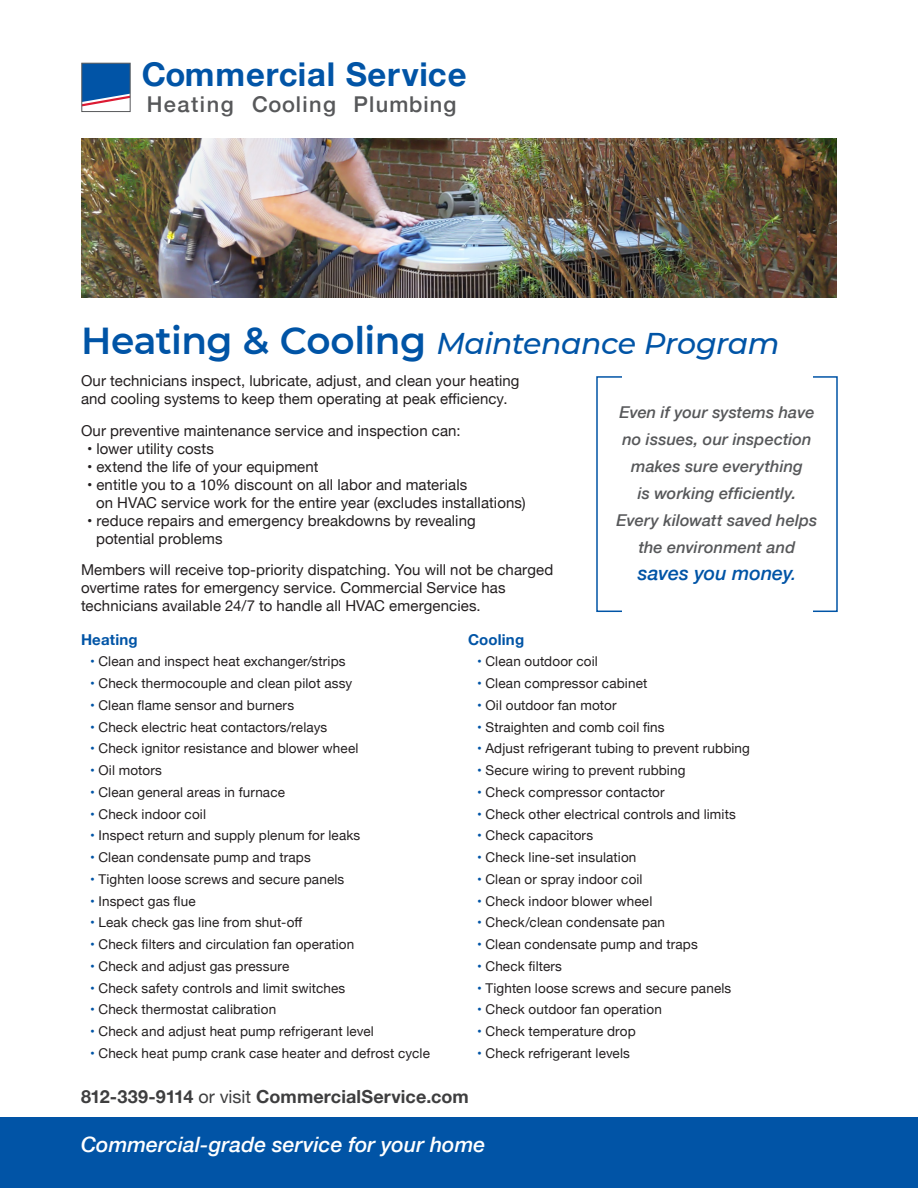
<style>
.page{position:relative;width:918px;height:1188px;background:#fff}
.page>*{position:absolute;margin:0;border:0;box-sizing:border-box;transform-origin:0 0}
.t1{font:700 32.7px "Helvetica Neue";letter-spacing:.025em;color:#0154a6}
.t2{font:italic 500 30px "Montserrat";letter-spacing:-.02em;color:#0054a6}
.t3{font:500 21.75px "Helvetica Neue";letter-spacing:.06em;color:#57585a}
.t4{font:italic 500 21.15px "Helvetica Neue";color:#fff}
.t5{font:italic 500 19.5px "Helvetica Neue";color:#0054a6}
.t6{font:700 18px "Helvetica Neue";letter-spacing:.005em;color:#3e3e3f}
.t7{font:italic 500 16.35px/27px "Helvetica Neue";letter-spacing:.005em;color:#57585a;text-align:center}
.t8{font:15px/18px "Helvetica Neue";letter-spacing:.005em;color:#231f20}
.t9{font:700 15px "Helvetica Neue";letter-spacing:.01em;color:#0154a6}
.t10{font:13.5px "Helvetica Neue";letter-spacing:.01em;color:#231f20}
.s1{font-weight:600;font-style:normal;font-size:37.5px}
.s2{color:#0154a6}
.s3{font-size:16.35px}
.s4{font-weight:400}
</style>
<div class="page">
<div style="left:0;top:1117px;width:918px;height:71px;background:#0154a6"></div>
<svg style="left:84px;top:65px;width:44px;height:41px;background:#3169ac"></svg>
<div style="left:82px;top:63px;width:48px;height:49px;border:1px solid #57585a"></div>
<img style="left:81px;top:138px;width:756px;height:160px">
<h1 class="t1" style="left:142px;top:49px;width:326px">Commercial Service</h1>
<h3 class="t3" style="left:147px;top:86px;width:311px">Heating Cooling Plumbing</h3>
<p class="t2" style="left:81px;top:322px;width:700px"><span class="s1">Heating &amp; Cooling</span> Maintenance Program</p>
<p class="t8" style="left:81px;top:373px;width:440px">Our technicians inspect, lubricate, adjust, and clean your heating and cooling systems to keep them operating at peak efficiency.</p>
<p class="t8" style="left:81px;top:422px;width:381px">Our preventive maintenance service and inspection can:</p>
<p class="t8" style="left:87px;top:440px;width:128px">• lower utility costs</p>
<p class="t8" style="left:87px;top:458px;width:233px">• extend the life of your equipment</p>
<p class="t8" style="left:96px;top:476px;width:431px;text-indent:-9px">• entitle you to a 10% discount on all labor and materials<br>on HVAC service work for the entire year (excludes installations)</p>
<p class="t8" style="left:96px;top:512px;width:381px;text-indent:-9px">• reduce repairs and emergency breakdowns by revealing potential problems</p>
<p class="t8" style="left:81px;top:562px;width:474px">Members will receive top‐priority dispatching. You will not be charged overtime rates for emergency service. Commercial Service has technicians available 24/7 to handle all HVAC emergencies.</p>
<p class="t9" style="left:468px;top:627px;width:58px">Cooling</p>
<p class="t10" style="left:477px;top:652px;width:122px"><span class="s2">•</span> Clean outdoor coil</p>
<p class="t10" style="left:477px;top:673px;width:172px"><span class="s2">•</span> Clean compressor cabinet</p>
<p class="t10" style="left:477px;top:695px;width:141px"><span class="s2">•</span> Oil outdoor fan motor</p>
<p class="t10" style="left:477px;top:717px;width:189px"><span class="s2">•</span> Straighten and comb coil fins</p>
<p class="t10" style="left:477px;top:739px;width:275px"><span class="s2">•</span> Adjust refrigerant tubing to prevent rubbing</p>
<p class="t10" style="left:477px;top:760px;width:210px"><span class="s2">•</span> Secure wiring to prevent rubbing</p>
<p class="t10" style="left:477px;top:782px;width:189px"><span class="s2">•</span> Check compressor contactor</p>
<p class="t10" style="left:477px;top:804px;width:260px"><span class="s2">•</span> Check other electrical controls and limits</p>
<p class="t10" style="left:477px;top:826px;width:118px"><span class="s2">•</span> Check capacitors</p>
<p class="t10" style="left:477px;top:847px;width:161px"><span class="s2">•</span> Check line-set insulation</p>
<p class="t10" style="left:477px;top:869px;width:167px"><span class="s2">•</span> Clean or spray indoor coil</p>
<p class="t10" style="left:477px;top:891px;width:177px"><span class="s2">•</span> Check indoor blower wheel</p>
<p class="t10" style="left:477px;top:913px;width:190px"><span class="s2">•</span> Check/clean condensate pan</p>
<p class="t10" style="left:477px;top:934px;width:222px"><span class="s2">•</span> Clean condensate pump and traps</p>
<p class="t10" style="left:477px;top:956px;width:87px"><span class="s2">•</span> Check filters</p>
<p class="t10" style="left:477px;top:978px;width:256px"><span class="s2">•</span> Tighten loose screws and secure panels</p>
<p class="t10" style="left:477px;top:1000px;width:186px"><span class="s2">•</span> Check outdoor fan operation</p>
<p class="t10" style="left:477px;top:1021px;width:160px"><span class="s2">•</span> Check temperature drop</p>
<p class="t10" style="left:477px;top:1043px;width:155px"><span class="s2">•</span> Check refrigerant levels</p>
<p class="t7" style="left:617px;top:398px;width:202px">Even if your systems have no issues, our inspection makes sure everything<br>is working efficiently.<br>Every kilowatt saved helps the environment and</p>
<p class="t5" style="left:638px;top:557px;width:160px">saves you money<span class="s3">.</span></p>
<p class="t9" style="left:81px;top:627px;width:58px">Heating</p>
<p class="t10" style="left:90px;top:652px;width:257px"><span class="s2">•</span> Clean and inspect heat exchanger/strips</p>
<p class="t10" style="left:90px;top:673px;width:264px"><span class="s2">•</span> Check thermocouple and clean pilot assy</p>
<p class="t10" style="left:90px;top:695px;width:206px"><span class="s2">•</span> Clean flame sensor and burners</p>
<p class="t10" style="left:90px;top:717px;width:239px"><span class="s2">•</span> Check electric heat contactors/relays</p>
<p class="t10" style="left:90px;top:739px;width:270px"><span class="s2">•</span> Check ignitor resistance and blower wheel</p>
<p class="t10" style="left:90px;top:760px;width:73px"><span class="s2">•</span> Oil motors</p>
<p class="t10" style="left:90px;top:782px;width:197px"><span class="s2">•</span> Clean general areas in furnace</p>
<p class="t10" style="left:90px;top:804px;width:118px"><span class="s2">•</span> Check indoor coil</p>
<p class="t10" style="left:90px;top:826px;width:272px"><span class="s2">•</span> Inspect return and supply plenum for leaks</p>
<p class="t10" style="left:90px;top:847px;width:222px"><span class="s2">•</span> Clean condensate pump and traps</p>
<p class="t10" style="left:90px;top:869px;width:256px"><span class="s2">•</span> Tighten loose screws and secure panels</p>
<p class="t10" style="left:90px;top:891px;width:107px"><span class="s2">•</span> Inspect gas flue</p>
<p class="t10" style="left:90px;top:913px;width:214px"><span class="s2">•</span> Leak check gas line from shut-off</p>
<p class="t10" style="left:90px;top:934px;width:266px"><span class="s2">•</span> Check filters and circulation fan operation</p>
<p class="t10" style="left:90px;top:956px;width:201px"><span class="s2">•</span> Check and adjust gas pressure</p>
<p class="t10" style="left:90px;top:978px;width:257px"><span class="s2">•</span> Check safety controls and limit switches</p>
<p class="t10" style="left:90px;top:1000px;width:188px"><span class="s2">•</span> Check thermostat calibration</p>
<p class="t10" style="left:90px;top:1021px;width:285px"><span class="s2">•</span> Check and adjust heat pump refrigerant level</p>
<p class="t10" style="left:90px;top:1043px;width:341px"><span class="s2">•</span> Check heat pump crank case heater and defrost cycle</p>
<h3 class="t6" style="left:81px;top:1082px;width:389px">812-339-9114 <span class="s4">or visit</span> CommercialService.com</h3>
<h3 class="t4" style="left:81px;top:1127px;width:406px">Commercial-grade service for your home</h3>
</div>
